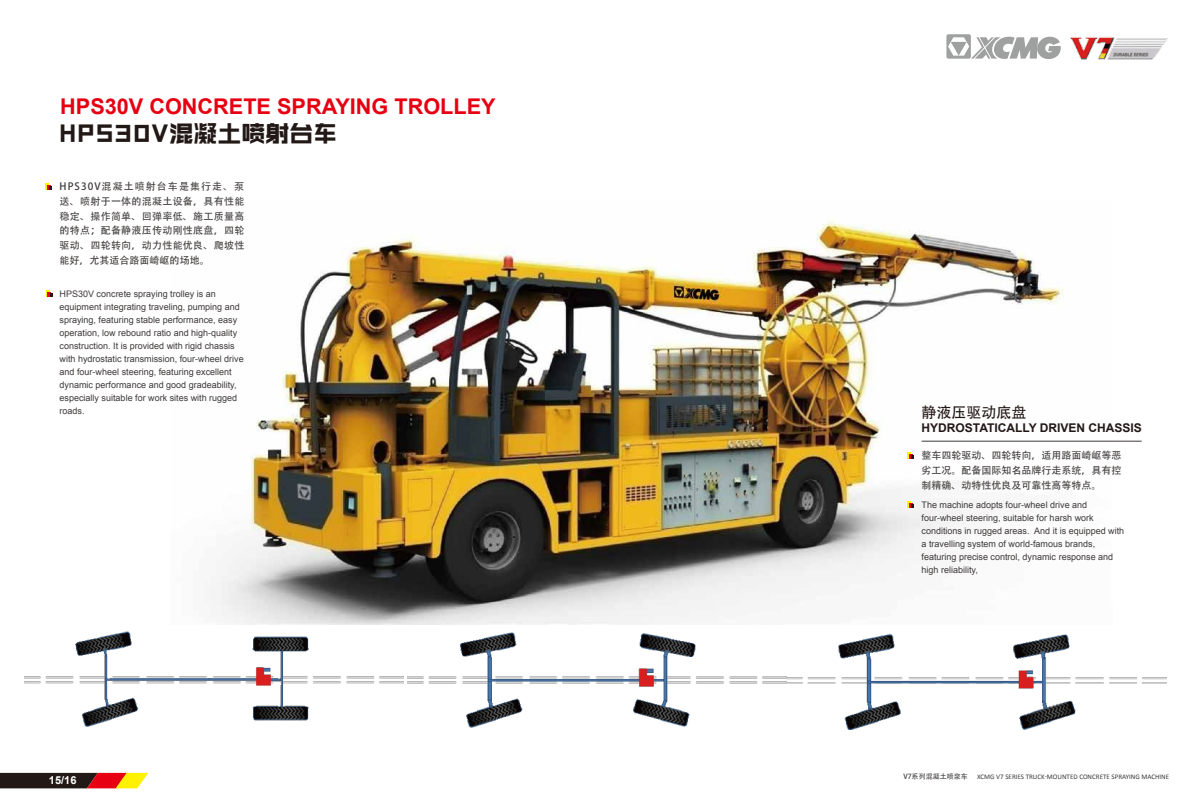
<style>
.page{position:relative;width:1191px;height:808px;background:#fff}
.page>*{position:absolute;margin:0;border:0;box-sizing:border-box;transform-origin:0 0}
.t1{font:24px "Bigruixian Black GBV1.0";color:#221815}
.t2{font:700 21.7px "Arial";color:#e60012}
.t3{font:15px "FZLTCHJW GB1 0 G Bpc EUC H";color:#221815}
.t4{font:700 12px "Arial";color:#221815}
.t5{font:700 11px "Arial";color:#fff}
.t6{font:10px/14.8px "FZLTZHK GBK1 0 G Bpc EUC H";color:#3e3a39;text-align:justify}
.t7{font:9px/13px "Arial";color:#3e3a39}
.t8{font:7px "Calibri";color:#3e3a39}
.t9{font:7px "FZLTHJW GB1 0 G Bpc EUC H";color:#3e3a39}
</style>
<div class="page">
<img style="left:210px;top:221px;width:902px;height:403px">
<svg style="left:946px;top:34px;width:115px;height:25px"></svg>
<img style="left:1070px;top:37px;width:97px;height:23px">
<svg style="left:0;top:773px;width:148px;height:15px;background:#703b19"></svg>
<svg style="left:45px;top:183px;width:7px;height:6px"></svg>
<svg style="left:46px;top:290px;width:7px;height:7px"></svg>
<svg style="left:907px;top:452px;width:7px;height:7px"></svg>
<svg style="left:907px;top:501px;width:7px;height:7px"></svg>
<img style="left:24px;top:631px;width:380px;height:95px">
<img style="left:407px;top:632px;width:759px;height:97px">
<hr style="left:921px;top:441px;width:220px;height:1px;background:#3e3a39">
<h2 class="t2" style="left:60px;top:91px;width:437px">HPS30V CONCRETE SPRAYING TROLLEY</h2>
<h1 class="t1" style="left:59px;top:120px;width:280px">HPS30V混凝土喷射台车</h1>
<p class="t6" style="left:60px;top:179px;width:186px">HPS30V混凝土喷射台车是集行走、泵送、喷射于一体的混凝土设备，具有性能稳定、操作简单、回弹率低、施工质量高的特点；配备静液压传动刚性底盘，四轮驱动、四轮转向，动力性能优良、爬坡性能好，尤其适合路面崎岖的场地。</p>
<p class="t7" style="left:60px;top:287px;width:186px">HPS30V concrete spraying trolley is an equipment integrating traveling, pumping and spraying, featuring stable performance, easy operation, low rebound ratio and high-quality construction. It is provided with rigid chassis with hydrostatic transmission, four-wheel drive and four-wheel steering, featuring excellent dynamic performance and good gradeability, especially suitable for work sites with rugged roads.</p>
<p class="t5" style="left:49px;top:772px;width:29px">15/16</p>
<h3 class="t3" style="left:921px;top:403px;width:106px">静液压驱动底盘</h3>
<h3 class="t4" style="left:921px;top:419px;width:222px">HYDROSTATICALLY DRIVEN CHASSIS</h3>
<p class="t6" style="left:921px;top:449px;width:201px">整车四轮驱动、四轮转向，适用路面崎岖等恶劣工况。配备国际知名品牌行走系统，具有控制精确、动特性优良及可靠性高等特点。</p>
<p class="t7" style="left:921px;top:498px;width:204px">The machine adopts four-wheel drive and four-wheel steering, suitable for harsh work conditions in rugged areas. And it is equipped with a travelling system of world-famous brands, featuring precise control, dynamic response and high reliability,</p>
<p class="t9" style="left:903px;top:773px;width:66px">V7系列混凝土喷浆车</p>
<p class="t8" style="left:977px;top:773px;width:193px">XCMG V7 SERIES TRUCK-MOUNTED CONCRETE SPRAYING MACHINE</p>
</div>
